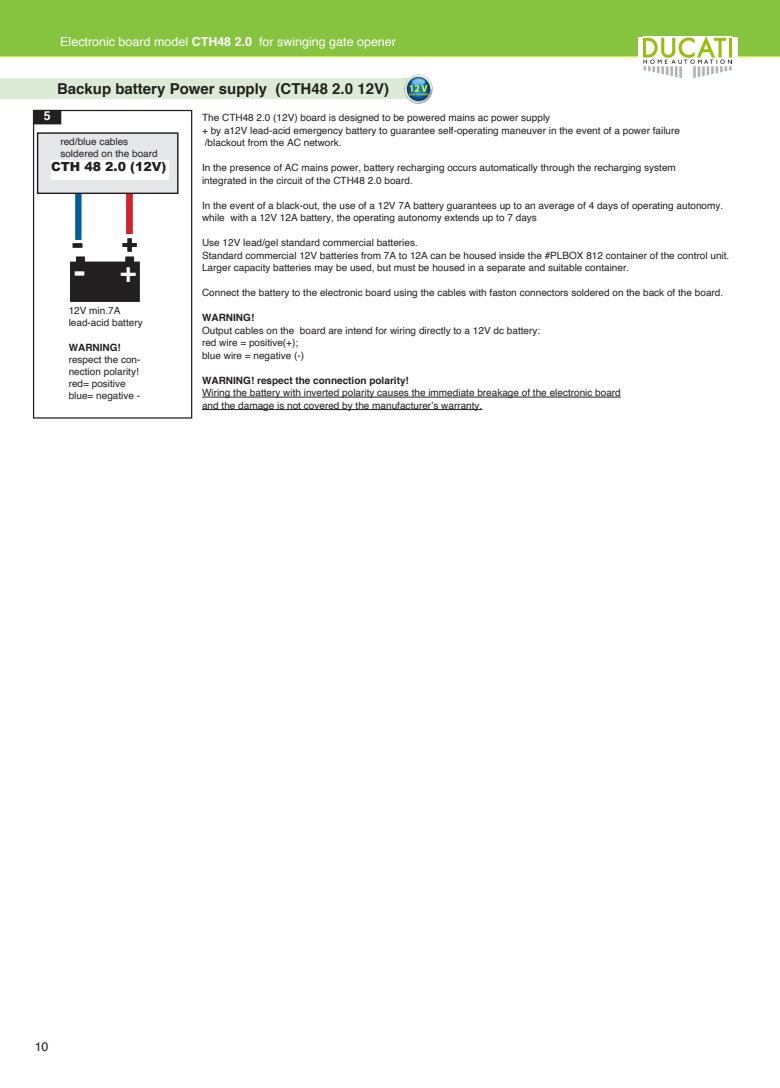
<style>
.page{position:relative;width:780px;height:1088px;background:#fff}
.page>*{position:absolute;margin:0;border:0;box-sizing:border-box;transform-origin:0 0}
.t1{font:700 33.75px "Helvetica";color:#231f20}
.t2{font:700 33.75px "Helvetica";color:#fff}
.t3{font:700 29.62px "Helvetica Neue";color:#fff}
.Normale{font:700 15px "Helvetica";color:#231f20}
.t4{font:12.5px "Helvetica";color:#fff}
.t5{font:900 12.5px "Arial";color:#231f20}
.t6{font:12.5px "Helvetica";color:#231f20}
.t7{font:700 12.38px "Helvetica";color:#fff}
.Normale-2{font:10px/12px "Helvetica";color:#231f20}
.Normale-3{font:700 10px "Helvetica";color:#231f20}
.s1{font-weight:700}
</style>
<div class="page">
<div style="left:0;top:0;width:780px;height:57px;background:#86c43f"></div>
<div style="left:638px;top:37px;width:99px;height:41px;background:#fff"></div>
<img style="left:643px;top:37px;width:88px;height:41px">
<hr style="left:202px;top:397px;width:419px;height:1px;background:#231f20">
<hr style="left:202px;top:409px;width:280px;height:1px;background:#231f20">
<div style="left:75px;top:189px;width:6px;height:51px;background:#015d93"></div>
<svg style="left:123px;top:238px;width:14px;height:14px"></svg>
<div style="left:71px;top:262px;width:68px;height:39px;background:#231f20"></div>
<div style="left:70px;top:262px;width:70px;height:40px;border:1px solid #231f20"></div>
<div style="left:77px;top:257px;width:7px;height:20px;background:#231f20"></div>
<div style="left:126px;top:257px;width:7px;height:20px;background:#231f20"></div>
<div style="left:126px;top:167px;width:7px;height:67px;background:#d1232a"></div>
<div style="left:38px;top:133px;width:140px;height:60px;background:#e6e7e9"></div>
<div style="left:37px;top:132px;width:141px;height:62px;border:1px solid #231f20"></div>
<div style="left:0;top:78px;width:418px;height:20px;background:#dcebd6"></div>
<div style="left:51px;top:160px;width:117px;height:19px;background:#fff"></div>
<div style="left:33px;top:110px;width:159px;height:309px;border:1px solid #231f20"></div>
<div style="left:33px;top:110px;width:28px;height:14px;background:#231f20"></div>
<img style="left:404px;top:75px;width:29px;height:28px">
<p class="t4" style="left:60px;top:32px;width:337px">Electronic board model <span class="s1">CTH48 2.0</span> for swinging gate opener</p>
<p class="Normale" style="left:57px;top:77px;width:333px">Backup battery Power supply (CTH48 2.0 12V)</p>
<p class="t7" style="left:44px;top:106px;width:8px">5</p>
<p class="Normale-2" style="left:60px;top:136px;width:69px">red/blue cables</p>
<p class="Normale-2" style="left:60px;top:148px;width:99px">soldered on the board<br>CTH48 2.0</p>
<p class="t5" style="left:51px;top:158px;width:117px">CTH 48 2.0 (12V)</p>
<p class="t1" style="left:72px;top:216px;width:13px">-</p>
<p class="t2" style="left:74px;top:244px;width:13px">-</p>
<p class="t3" style="left:120px;top:248px;width:19px">+</p>
<p class="Normale-2" style="left:69px;top:305px;width:53px">12V min.7A</p>
<p class="Normale-2" style="left:69px;top:317px;width:75px">lead-acid battery</p>
<p class="Normale-3" style="left:69px;top:339px;width:54px">WARNING!</p>
<p class="Normale-2" style="left:69px;top:354px;width:73px">respect the con&shy;nection polarity!</p>
<p class="Normale-2" style="left:69px;top:378px;width:58px">red= positive</p>
<p class="Normale-2" style="left:69px;top:390px;width:73px">blue= negative -</p>
<p class="Normale-2" style="left:202px;top:112px;width:349px">The CTH48 2.0 (12V) board is designed to be powered mains ac power supply</p>
<p class="Normale-2" style="left:202px;top:125px;width:479px">+ by a12V lead-acid emergency battery to guarantee self-operating maneuver in the event of a power failure</p>
<p class="Normale-2" style="left:205px;top:137px;width:138px">/blackout from the AC network.</p>
<p class="Normale-2" style="left:202px;top:162px;width:475px">In the presence of AC mains power, battery recharging occurs automatically through the recharging system</p>
<p class="Normale-2" style="left:202px;top:175px;width:212px">integrated in the circuit of the CTH48 2.0 board.</p>
<p class="Normale-2" style="left:202px;top:200px;width:522px">In the event of a black-out, the use of a 12V 7A battery guarantees up to an average of 4 days of operating autonomy.</p>
<p class="Normale-2" style="left:202px;top:212px;width:336px">while with a 12V 12A battery, the operating autonomy extends up to 7 days</p>
<p class="Normale-2" style="left:202px;top:237px;width:217px">Use 12V lead/gel standard commercial batteries.</p>
<p class="Normale-2" style="left:202px;top:250px;width:528px">Standard commercial 12V batteries from 7A to 12A can be housed inside the #PLBOX 812 container of the control unit.</p>
<p class="Normale-2" style="left:202px;top:262px;width:428px">Larger capacity batteries may be used, but must be housed in a separate and suitable container.</p>
<p class="Normale-2" style="left:202px;top:287px;width:522px">Connect the battery to the electronic board using the cables with faston connectors soldered on the back of the board.</p>
<p class="Normale-3" style="left:202px;top:310px;width:54px">WARNING!</p>
<p class="Normale-2" style="left:202px;top:325px;width:339px">Output cables on the board are intend for wiring directly to a 12V dc battery:</p>
<p class="Normale-2" style="left:202px;top:337px;width:98px">red wire = positive(+);</p>
<p class="Normale-2" style="left:202px;top:350px;width:103px">blue wire = negative (-)</p>
<p class="Normale-3" style="left:202px;top:372px;width:208px">WARNING! respect the connection polarity!</p>
<p class="Normale-2" style="left:202px;top:387px;width:420px">Wiring the battery with inverted polarity causes the immediate breakage of the electronic board</p>
<p class="Normale-2" style="left:202px;top:400px;width:282px">and the damage is not covered by the manufacturer’s warranty.</p>
<p class="t6" style="left:35px;top:1037px;width:15px">10</p>
</div>
